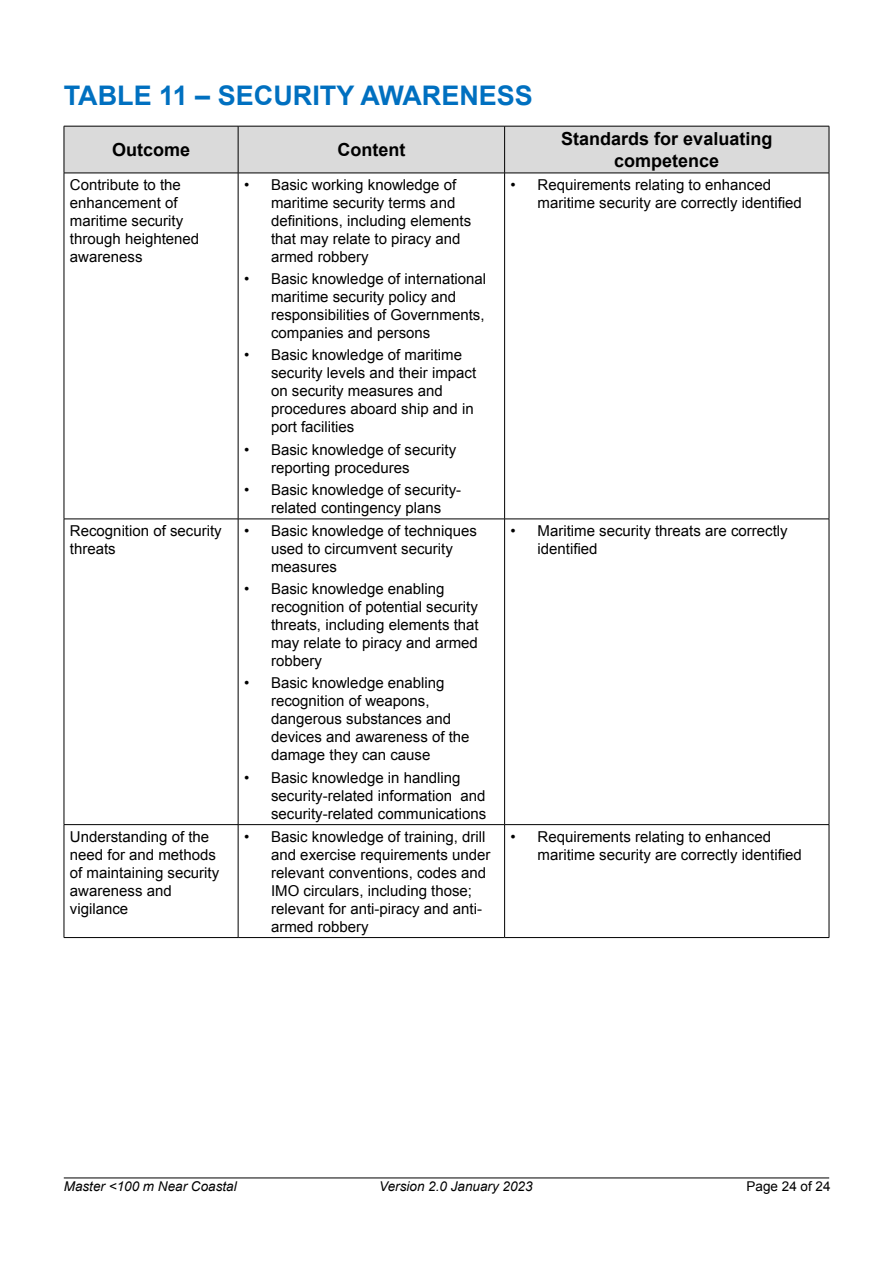
<style>
.page{position:relative;width:893px;height:1263px;background:#fff}
.page>*{position:absolute;margin:0;border:0;box-sizing:border-box;transform-origin:0 0}
.Headings{font:700 27px "Arial";color:#0070c0}
.Table_headings{font:700 18px/21.6px "Arial";color:#000;text-align:center}
.t1{font:15px/18px "Arial";color:#000}
.t2{font:italic 13.5px "Arial";color:#000}
.t3{font:13.5px "Arial";color:#000}
</style>
<div class="page">
<hr style="left:64px;top:1177px;width:765px;height:1px;background:#000">
<div style="left:65px;top:127px;width:764px;height:46px;background:#dadada"></div>
<hr style="left:64px;top:126px;width:174px;height:1px;background:#000">
<hr style="left:64px;top:126px;width:1px;height:47px;background:#000">
<hr style="left:238px;top:126px;width:267px;height:1px;background:#000">
<hr style="left:238px;top:126px;width:1px;height:47px;background:#000">
<hr style="left:505px;top:126px;width:324px;height:1px;background:#000">
<hr style="left:504px;top:126px;width:1px;height:47px;background:#000">
<hr style="left:829px;top:126px;width:1px;height:47px;background:#000">
<hr style="left:64px;top:173px;width:174px;height:1px;background:#000">
<hr style="left:64px;top:173px;width:1px;height:346px;background:#000">
<hr style="left:238px;top:173px;width:267px;height:1px;background:#000">
<hr style="left:238px;top:173px;width:1px;height:346px;background:#000">
<hr style="left:505px;top:173px;width:324px;height:1px;background:#000">
<hr style="left:504px;top:173px;width:1px;height:346px;background:#000">
<hr style="left:829px;top:173px;width:1px;height:346px;background:#000">
<hr style="left:64px;top:519px;width:174px;height:1px;background:#000">
<hr style="left:64px;top:519px;width:1px;height:305px;background:#000">
<hr style="left:238px;top:519px;width:267px;height:1px;background:#000">
<hr style="left:238px;top:519px;width:1px;height:305px;background:#000">
<hr style="left:505px;top:519px;width:324px;height:1px;background:#000">
<hr style="left:504px;top:519px;width:1px;height:305px;background:#000">
<hr style="left:829px;top:519px;width:1px;height:305px;background:#000">
<hr style="left:64px;top:824px;width:174px;height:1px;background:#000">
<hr style="left:64px;top:825px;width:1px;height:112px;background:#000">
<hr style="left:238px;top:824px;width:267px;height:1px;background:#000">
<hr style="left:238px;top:825px;width:1px;height:112px;background:#000">
<hr style="left:505px;top:824px;width:324px;height:1px;background:#000">
<hr style="left:504px;top:825px;width:1px;height:112px;background:#000">
<hr style="left:829px;top:825px;width:1px;height:112px;background:#000">
<hr style="left:64px;top:937px;width:174px;height:1px;background:#000">
<hr style="left:238px;top:937px;width:267px;height:1px;background:#000">
<hr style="left:505px;top:937px;width:324px;height:1px;background:#000">
<p class="Headings" style="left:64px;top:77px;width:471px">TABLE 11 – SECURITY AWARENESS</p>
<p class="Table_headings" style="left:112px;top:140px;width:80px">Outcome</p>
<p class="Table_headings" style="left:337px;top:140px;width:69px">Content</p>
<p class="Table_headings" style="left:561px;top:129px;width:213px">Standards for evaluating competence</p>
<p class="t1" style="left:70px;top:176px;width:131px">Contribute to the enhancement of maritime security through heightened awareness</p>
<p class="t1" style="left:271px;top:176px;width:202px;text-indent:-27px">• Basic working knowledge of maritime security terms and definitions, including elements that may relate to piracy and armed robbery</p>
<p class="t1" style="left:271px;top:270px;width:217px;text-indent:-27px">• Basic knowledge of international maritime security policy and responsibilities of Governments, companies and persons</p>
<p class="t1" style="left:271px;top:346px;width:207px;text-indent:-27px">• Basic knowledge of maritime security levels and their impact on security measures and procedures aboard ship and in port facilities</p>
<p class="t1" style="left:271px;top:440px;width:187px;text-indent:-27px">• Basic knowledge of security reporting procedures</p>
<p class="t1" style="left:244px;top:481px;width:219px;text-align:center">• Basic knowledge of security&shy;related contingency plans</p>
<p class="t1" style="left:538px;top:176px;width:266px;text-indent:-27px">• Requirements relating to enhanced maritime security are correctly identified</p>
<p class="t1" style="left:70px;top:522px;width:153px">Recognition of security threats</p>
<p class="t1" style="left:271px;top:522px;width:207px;text-indent:-27px">• Basic knowledge of techniques used to circumvent security measures</p>
<p class="t1" style="left:271px;top:580px;width:209px;text-indent:-27px">• Basic knowledge enabling recognition of potential security threats, including elements that may relate to piracy and armed robbery</p>
<p class="t1" style="left:271px;top:674px;width:200px;text-indent:-27px">• Basic knowledge enabling recognition of weapons, dangerous substances and devices and awareness of the damage they can cause</p>
<p class="t1" style="left:271px;top:768px;width:217px;text-indent:-27px">• Basic knowledge in handling security-related information and security-related communications</p>
<p class="t1" style="left:538px;top:522px;width:252px;text-indent:-27px">• Maritime security threats are correctly identified</p>
<p class="t1" style="left:70px;top:827px;width:151px">Understanding of the need for and methods of maintaining security awareness and vigilance</p>
<p class="t1" style="left:271px;top:827px;width:221px;text-indent:-27px">• Basic knowledge of training, drill and exercise requirements under relevant conventions, codes and<br>IMO circulars, including those; relevant for anti-piracy and anti&shy;armed robbery</p>
<p class="t1" style="left:538px;top:827px;width:266px;text-indent:-27px">• Requirements relating to enhanced maritime security are correctly identified</p>
<p class="t2" style="left:64px;top:1177px;width:174px">Master &lt;100 m Near Coastal</p>
<p class="t2" style="left:379px;top:1177px;width:155px">Version 2.0 January 2023</p>
<p class="t3" style="left:747px;top:1177px;width:86px">Page 24 of 24</p>
</div>
